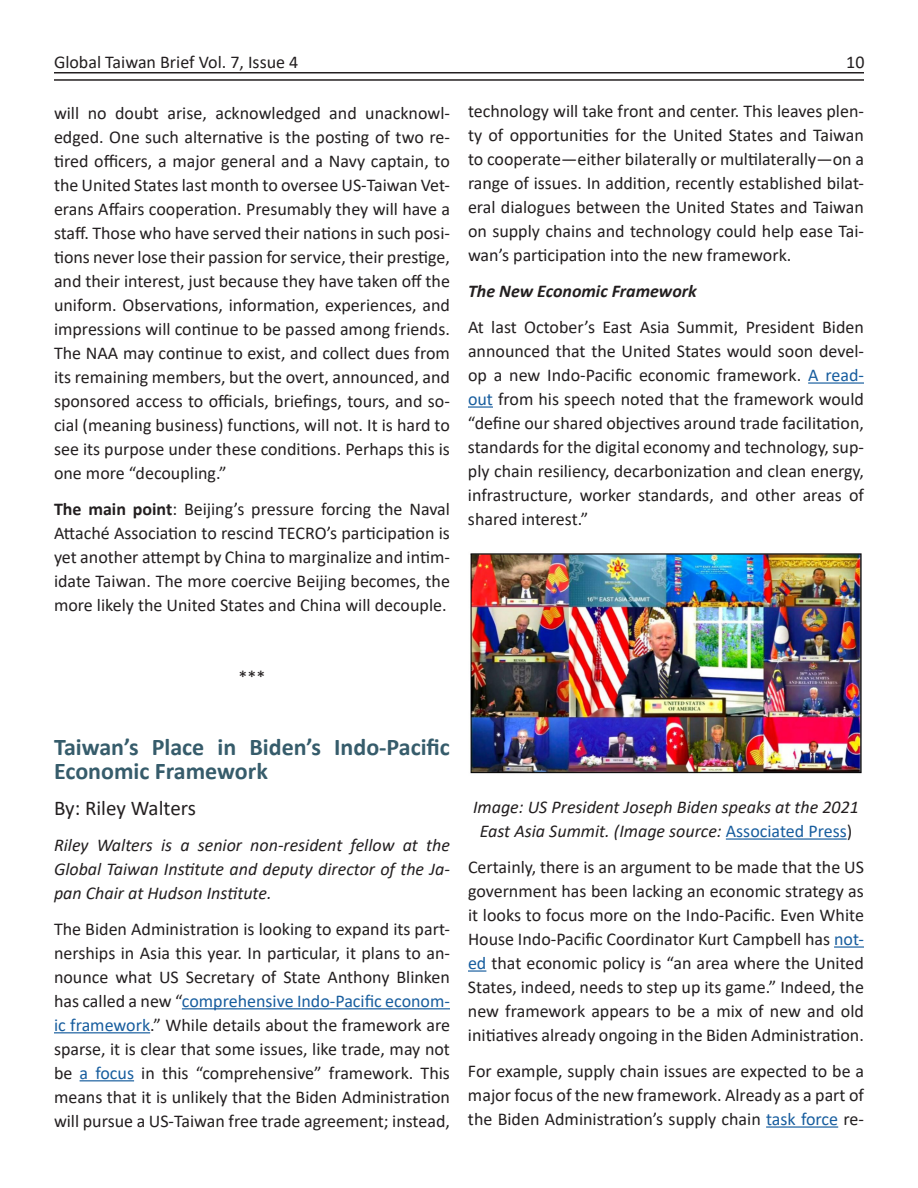
<style>
.page{position:relative;width:918px;height:1188px;background:#fff}
.page>*{position:absolute;margin:0;border:0;box-sizing:border-box;transform-origin:0 0}
.t1{font:700 24px/24px "Calibri";color:#365c6b}
.t2{font:21px "Calibri";color:#231f20}
.t3{font:18px/24px "Calibri";color:#231f20;text-align:justify}
.t4{font:italic 18px/24px "Calibri";color:#231f20;text-align:justify}
.t5{font:italic 700 18px "Calibri";color:#231f20}
.s1{font-weight:700}
.s2{color:#175d9e}
.s3{font-style:normal;color:#175d9e}
.s4{font-style:normal}
</style>
<div class="page">
<hr style="left:54px;top:72px;width:810px;height:1px;background:#231f20">
<hr style="left:54px;top:79px;width:810px;height:2px;background:#231f20">
<hr style="left:182px;top:1008px;width:268px;height:1px;background:#175d9e">
<hr style="left:54px;top:1032px;width:96px;height:1px;background:#175d9e">
<hr style="left:80px;top:1080px;width:54px;height:1px;background:#175d9e">
<hr style="left:808px;top:382px;width:56px;height:2px;background:#175d9e">
<hr style="left:468px;top:406px;width:25px;height:2px;background:#175d9e">
<hr style="left:726px;top:838px;width:121px;height:2px;background:#175d9e">
<hr style="left:834px;top:946px;width:30px;height:2px;background:#175d9e">
<svg style="left:468px;top:970px;width:18px;height:2px"></svg>
<hr style="left:766px;top:1126px;width:72px;height:2px;background:#175d9e">
<img style="left:470px;top:553px;width:392px;height:221px">
<p class="t3" style="left:54px;top:51px;width:246px">Global Taiwan Brief Vol. 7, Issue 4</p>
<p class="t3" style="left:846px;top:51px;width:20px">10</p>
<p class="t3" style="left:54px;top:100px;width:398px">will no doubt arise, acknowledged and unacknowl&shy;edged. One such alternative is the posting of two re&shy;tired officers, a major general and a Navy captain, to the United States last month to oversee US-Taiwan Vet&shy;erans Affairs cooperation. Presumably they will have a staff. Those who have served their nations in such posi&shy;tions never lose their passion for service, their prestige, and their interest, just because they have taken off the uniform. Observations, information, experiences, and impressions will continue to be passed among friends.<br>The NAA may continue to exist, and collect dues from its remaining members, but the overt, announced, and sponsored access to officials, briefings, tours, and so&shy;cial (meaning business) functions, will not. It is hard to see its purpose under these conditions. Perhaps this is one more “decoupling.”</p>
<p class="t3" style="left:54px;top:496px;width:397px"><span class="s1">The main point</span>: Beijing’s pressure forcing the Naval Attaché Association to rescind TECRO’s participation is yet another attempt by China to marginalize and intim&shy;idate Taiwan. The more coercive Beijing becomes, the more likely the United States and China will decouple.</p>
<p class="t3" style="left:468px;top:99px;width:397px">technology will take front and center. This leaves plen&shy;ty of opportunities for the United States and Taiwan to cooperate—either bilaterally or multilaterally—on a range of issues. In addition, recently established bilat&shy;eral dialogues between the United States and Taiwan on supply chains and technology could help ease Tai&shy;wan’s participation into the new framework.</p>
<p class="t5" style="left:468px;top:285px;width:230px">The New Economic Framework</p>
<p class="t3" style="left:468px;top:315px;width:398px">At last October’s East Asia Summit, President Biden announced that the United States would soon devel&shy;op a new Indo-Pacific economic framework. <span class="s2">A read&shy;out</span> from his speech noted that the framework would “define our shared objectives around trade facilitation, standards for the digital economy and technology, sup&shy;ply chain resiliency, decarbonization and clean energy, infrastructure, worker standards, and other areas of shared interest.”</p>
<p class="t3" style="left:239px;top:666px;width:28px">***</p>
<h1 class="t1" style="left:54px;top:735px;width:397px">Taiwan’s Place in Biden’s Indo-Pacific<br>Economic Framework</h1>
<p class="t2" style="left:54px;top:793px;width:143px">By: Riley Walters</p>
<p class="t4" style="left:54px;top:832px;width:398px">Riley Walters is a senior non-resident fellow at the Global Taiwan Institute and deputy director of the Ja&shy;pan Chair at Hudson Institute.</p>
<p class="t3" style="left:54px;top:916px;width:398px">The Biden Administration is looking to expand its part&shy;nerships in Asia this year. In particular, it plans to an&shy;nounce what US Secretary of State Anthony Blinken has called a new “<span class="s2">comprehensive Indo-Pacific econom&shy;ic framework</span>.” While details about the framework are sparse, it is clear that some issues, like trade, may not be <span class="s2">a focus</span> in this “comprehensive” framework. This means that it is unlikely that the Biden Administration will pursue a US-Taiwan free trade agreement; instead,</p>
<p class="t4" style="left:473px;top:794px;width:388px;text-align:center">Image: US President Joseph Biden speaks at the 2021<br>East Asia Summit. (Image source: <span class="s3">Associated Press</span><span class="s4">)</span></p>
<p class="t3" style="left:468px;top:855px;width:398px">Certainly, there is an argument to be made that the US government has been lacking an economic strategy as it looks to focus more on the Indo-Pacific. Even White House Indo-Pacific Coordinator Kurt Campbell has <span class="s2">not&shy;ed</span> that economic policy is “an area where the United States, indeed, needs to step up its game.” Indeed, the new framework appears to be a mix of new and old initiatives already ongoing in the Biden Administration.</p>
<p class="t3" style="left:468px;top:1059px;width:397px">For example, supply chain issues are expected to be a major focus of the new framework. Already as a part of the Biden Administration’s supply chain <span class="s2">task force</span> re-</p>
</div>
